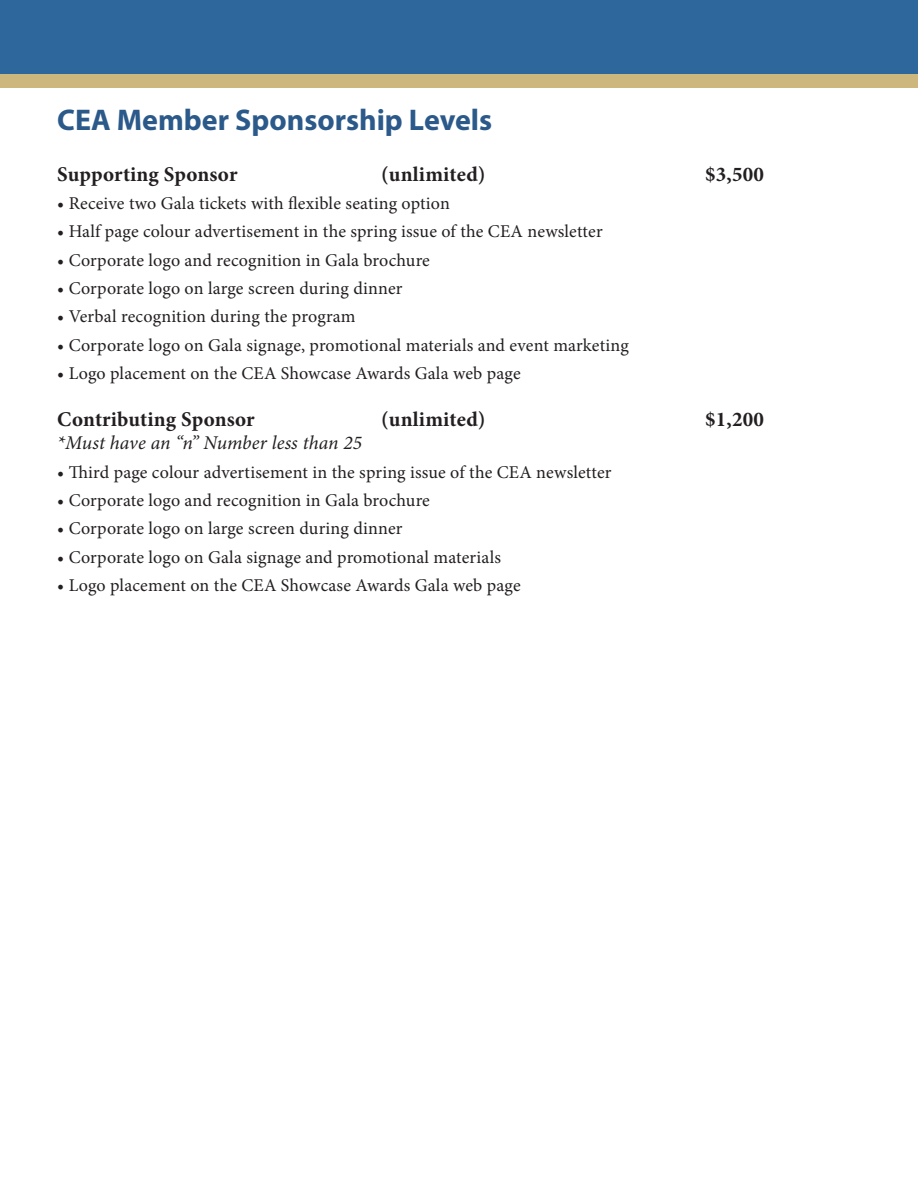
<style>
.page{position:relative;width:918px;height:1188px;background:#fff}
.page>*{position:absolute;margin:0;border:0;box-sizing:border-box;transform-origin:0 0}
.t1{font:700 30px "Myriad Pro";color:#2b598a}
.t2{font:700 21px "Minion Pro";letter-spacing:.01em;color:#231f20}
.t3{font:italic 19.5px "Minion Pro";color:#231f20}
.t4{font:18px "Minion Pro";letter-spacing:.01em;color:#231f20}
</style>
<div class="page">
<div style="left:0;top:70px;width:918px;height:17px;background:#cdb77c"></div>
<div style="left:0;top:0;width:918px;height:74px;background:#2e679b"></div>
<p class="t1" style="left:57px;top:100px;width:436px">CEA Member Sponsorship Levels</p>
<p class="t2" style="left:57px;top:159px;width:182px">Supporting Sponsor</p>
<p class="t2" style="left:381px;top:159px;width:106px">(unlimited)</p>
<p class="t2" style="left:705px;top:159px;width:60px">$3,500</p>
<p class="t4" style="left:57px;top:191px;width:394px">• Receive two Gala tickets with flexible seating option</p>
<p class="t4" style="left:57px;top:219px;width:547px">• Half page colour advertisement in the spring issue of the CEA newsletter</p>
<p class="t4" style="left:57px;top:248px;width:374px">• Corporate logo and recognition in Gala brochure</p>
<p class="t4" style="left:57px;top:276px;width:347px">• Corporate logo on large screen during dinner</p>
<p class="t4" style="left:57px;top:304px;width:300px">• Verbal recognition during the program</p>
<p class="t4" style="left:57px;top:333px;width:573px">• Corporate logo on Gala signage, promotional materials and event marketing</p>
<p class="t4" style="left:57px;top:361px;width:465px">• Logo placement on the CEA Showcase Awards Gala web page</p>
<p class="t2" style="left:57px;top:404px;width:199px">Contributing Sponsor</p>
<p class="t2" style="left:381px;top:404px;width:106px">(unlimited)</p>
<p class="t2" style="left:705px;top:404px;width:60px">$1,200</p>
<p class="t3" style="left:57px;top:430px;width:306px">*Must have an “n” Number less than 25</p>
<p class="t4" style="left:57px;top:460px;width:556px">• Third page colour advertisement in the spring issue of the CEA newsletter</p>
<p class="t4" style="left:57px;top:488px;width:374px">• Corporate logo and recognition in Gala brochure</p>
<p class="t4" style="left:57px;top:516px;width:347px">• Corporate logo on large screen during dinner</p>
<p class="t4" style="left:57px;top:545px;width:445px">• Corporate logo on Gala signage and promotional materials</p>
<p class="t4" style="left:57px;top:573px;width:465px">• Logo placement on the CEA Showcase Awards Gala web page</p>
</div>
